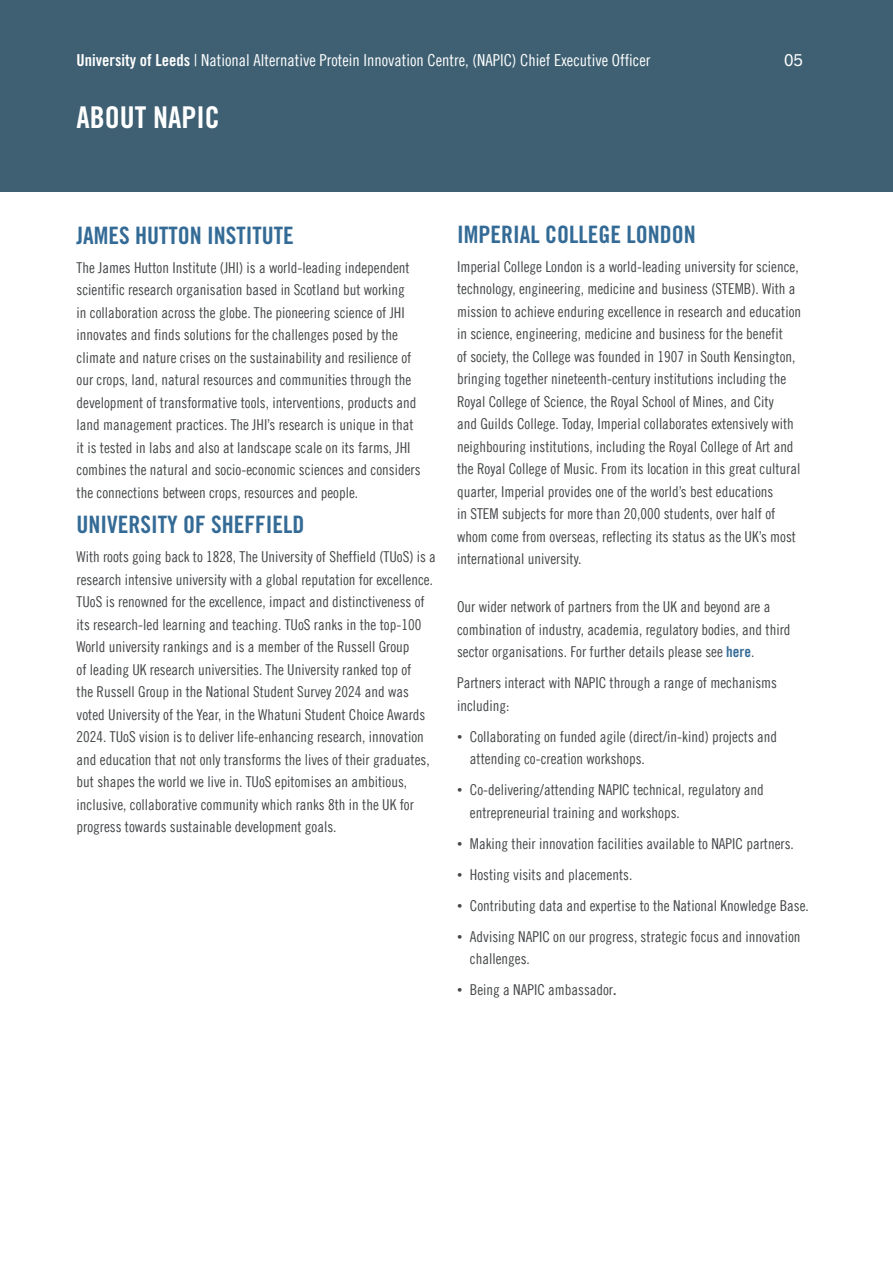
<style>
.page{position:relative;width:893px;height:1263px;background:#fff}
.page>*{position:absolute;margin:0;border:0;box-sizing:border-box;transform-origin:0 0}
.continuation{font:30px "Trade Gothic LT Std Bd Cn 20";color:#fff}
.subhead_16_blue{font:24px "Trade Gothic LT Std Bd Cn 20";color:#346b96}
.t1{font:16.5px "Trade Gothic LT Cond Eighteen";color:#fff}
.t2{font:16.5px "Trade Gothic Next LT Pro";color:#fff}
.bodytext_10_grey{font:15px/22.5px "Trade Gothic LT Cond Eighteen";color:#444749}
.s1{font-family:"Trade Gothic LT Std Bd Cn 20"}
.s2{font-family:"Trade Gothic LT Std Bd Cn 20";color:#346b96}
.s3{font-family:"Gill Sans"}
</style>
<div class="page">
<div style="left:0;top:0;width:893px;height:191px;background:#3e6072"></div>
<p class="t1" style="left:77px;top:51px;width:575px"><span class="s1">University of Leeds</span> | National Alternative Protein Innovation Centre, (NAPIC) Chief Executive Officer</p>
<p class="t2" style="left:784px;top:49px;width:20px">05</p>
<p class="continuation" style="left:77px;top:99px;width:145px">ABOUT NAPIC</p>
<p class="subhead_16_blue" style="left:77px;top:221px;width:219px">JAMES HUTTON INSTITUTE</p>
<p class="bodytext_10_grey" style="left:77px;top:256px;width:346px">The James Hutton Institute (JHI) is a world-leading independent scientific research organisation based in Scotland but working<br>in collaboration across the globe. The pioneering science of JHI innovates and finds solutions for the challenges posed by the climate and nature crises on the sustainability and resilience of our crops, land, natural resources and communities through the development of transformative tools, interventions, products and land management practices. The JHI’s research is unique in that it is tested in labs and also at landscape scale on its farms, JHI combines the natural and socio-economic sciences and considers the connections between crops, resources and people.</p>
<p class="subhead_16_blue" style="left:77px;top:510px;width:229px">UNIVERSITY OF SHEFFIELD</p>
<p class="bodytext_10_grey" style="left:77px;top:545px;width:361px">With roots going back to 1828, The University of Sheffield (TUoS) is a research intensive university with a global reputation for excellence.<br>TUoS is renowned for the excellence, impact and distinctiveness of its research-led learning and teaching. TUoS ranks in the top-100<br>World university rankings and is a member of the Russell Group<br>of leading UK research universities. The University ranked top of<br>the Russell Group in the National Student Survey 2024 and was voted University of the Year, in the Whatuni Student Choice Awards 2024. TUoS vision is to deliver life-enhancing research, innovation and education that not only transforms the lives of their graduates, but shapes the world we live in. TUoS epitomises an ambitious, inclusive, collaborative community which ranks 8th in the UK for progress towards sustainable development goals.</p>
<p class="subhead_16_blue" style="left:457px;top:220px;width:240px">IMPERIAL COLLEGE LONDON</p>
<p class="bodytext_10_grey" style="left:457px;top:255px;width:346px">Imperial College London is a world-leading university for science, technology, engineering, medicine and business (STEMB). With a mission to achieve enduring excellence in research and education in science, engineering, medicine and business for the benefit<br>of society, the College was founded in 1907 in South Kensington, bringing together nineteenth-century institutions including the Royal College of Science, the Royal School of Mines, and City<br>and Guilds College. Today, Imperial collaborates extensively with neighbouring institutions, including the Royal College of Art and the Royal College of Music. From its location in this great cultural quarter, Imperial provides one of the world’s best educations<br>in STEM subjects for more than 20,000 students, over half of whom come from overseas, reflecting its status as the UK’s most international university.</p>
<p class="bodytext_10_grey" style="left:457px;top:595px;width:335px">Our wider network of partners from the UK and beyond are a combination of industry, academia, regulatory bodies, and third sector organisations. For further details please see <span class="s2">here</span>.</p>
<p class="bodytext_10_grey" style="left:457px;top:671px;width:321px">Partners interact with NAPIC through a range of mechanisms including:</p>
<p class="bodytext_10_grey" style="left:470px;top:725px;width:309px;text-indent:-13px"><span class="s3">•</span> Collaborating on funded agile (direct/in-kind) projects and attending co-creation workshops.</p>
<p class="bodytext_10_grey" style="left:470px;top:778px;width:296px;text-indent:-13px"><span class="s3">•</span> Co-delivering/attending NAPIC technical, regulatory and entrepreneurial training and workshops.</p>
<p class="bodytext_10_grey" style="left:457px;top:832px;width:338px"><span class="s3">•</span> Making their innovation facilities available to NAPIC partners.</p>
<p class="bodytext_10_grey" style="left:457px;top:863px;width:177px"><span class="s3">•</span> Hosting visits and placements.</p>
<p class="bodytext_10_grey" style="left:457px;top:894px;width:353px"><span class="s3">•</span> Contributing data and expertise to the National Knowledge Base.</p>
<p class="bodytext_10_grey" style="left:470px;top:925px;width:332px;text-indent:-13px"><span class="s3">•</span> Advising NAPIC on our progress, strategic focus and innovation challenges.</p>
<p class="bodytext_10_grey" style="left:457px;top:978px;width:161px"><span class="s3">•</span> Being a NAPIC ambassador<span class="s1">.</span></p>
</div>
